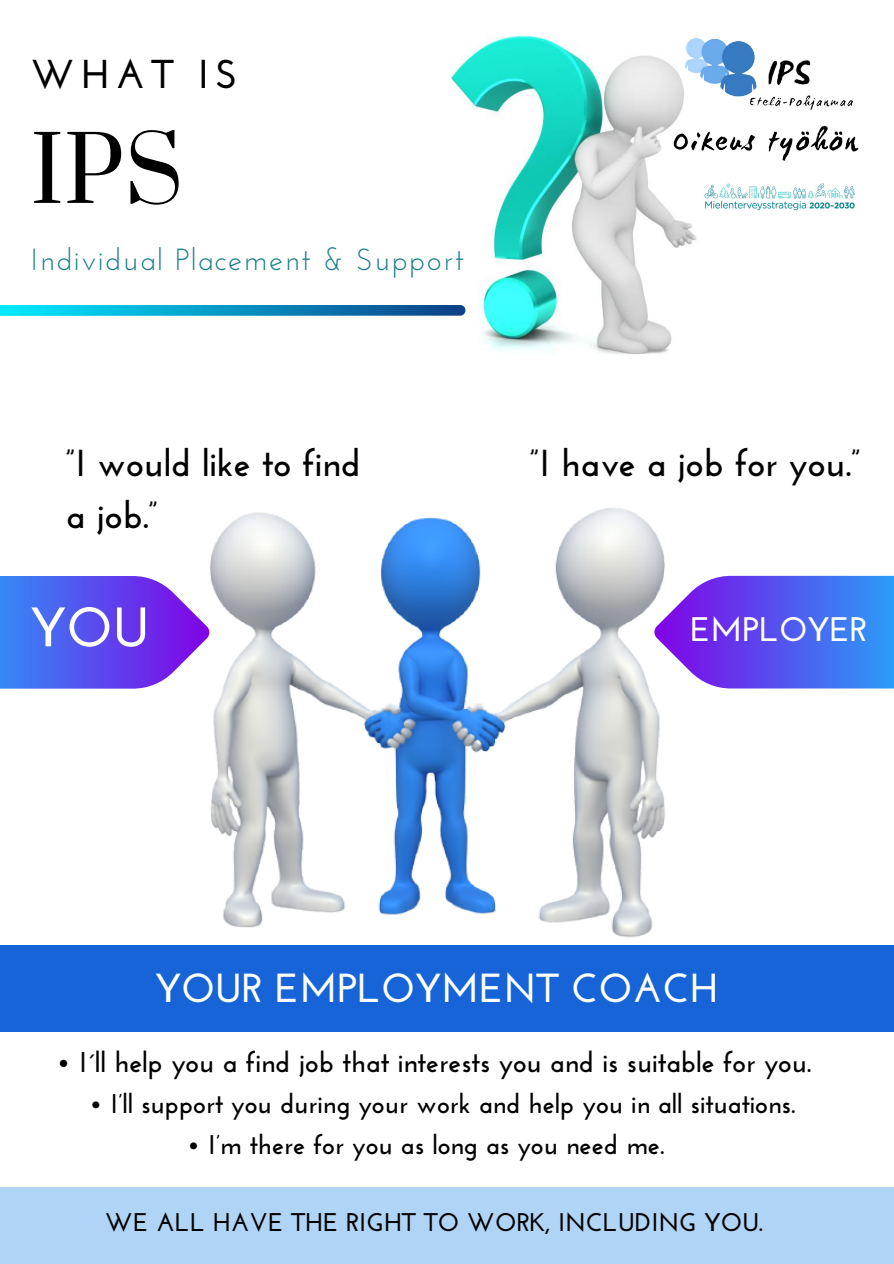
<style>
.page{position:relative;width:894px;height:1264px;background:#fff}
.page>*{position:absolute;margin:0;border:0;box-sizing:border-box;transform-origin:0 0}
.t1{font:88.65px "Prata";color:#000}
.t2{font:700 55.5px "Josefin Sans";color:#fff}
.t3{font:700 40.5px "Josefin Sans";color:#fff}
.t4{font:700 40.2px "Josefin Sans";letter-spacing:.15em;color:#000}
.t5{font:700 37.5px "Josefin Sans";color:#000}
.t6{font:700 34.05px "Josefin Sans";color:#fff}
.t7{font:30.45px "Josefin Sans";letter-spacing:.05em;color:#177c86}
.t8{font:700 28.5px "Josefin Sans";color:#000}
.t9{font:700 27px "Josefin Sans";color:#000}
.t10{font:700 25.5px "Josefin Sans";color:#000}
</style>
<div class="page">
<img style="left:450px;top:35px;width:247px;height:320px">
<img style="left:209px;top:508px;width:456px;height:430px">
<img style="left:667px;top:35px;width:192px;height:132px">
<img style="left:696px;top:177px;width:159px;height:44px">
<svg style="left:0;top:305px;width:465px;height:11px;background:#0c97c4"></svg>
<svg style="left:0;top:576px;width:209px;height:112px;background:#6b62f0"></svg>
<svg style="left:654px;top:576px;width:239px;height:112px;background:#6569f0"></svg>
<div style="left:0;top:944px;width:893px;height:87px;background:#1764d8"></div>
<div style="left:0;top:1186px;width:893px;height:77px;background:#b0d4f5"></div>
<p class="t4" style="left:31px;top:57px;width:208px">WHAT IS</p>
<p class="t1" style="left:31px;top:115px;width:154px">IPS</p>
<p class="t7" style="left:31px;top:247px;width:434px">Individual Placement &amp; Support</p>
<p class="t5" style="left:66px;top:447px;width:296px">”I would like to find</p>
<p class="t5" style="left:530px;top:447px;width:332px">”I have a job for you.”</p>
<p class="t5" style="left:66px;top:499px;width:94px">a job.”</p>
<p class="t2" style="left:31px;top:604px;width:120px">YOU</p>
<p class="t6" style="left:690px;top:615px;width:179px">EMPLOYER</p>
<p class="t3" style="left:155px;top:971px;width:564px">YOUR EMPLOYMENT COACH</p>
<p class="t8" style="left:57px;top:1050px;width:756px">• I´ll help you a find job that interests you and is suitable for you.</p>
<p class="t9" style="left:89px;top:1092px;width:707px">• I’ll support you during your work and help you in all situations.</p>
<p class="t9" style="left:187px;top:1134px;width:478px">• I’m there for you as long as you need me.</p>
<p class="t10" style="left:105px;top:1211px;width:659px">WE ALL HAVE THE RIGHT TO WORK, INCLUDING YOU.</p>
</div>
